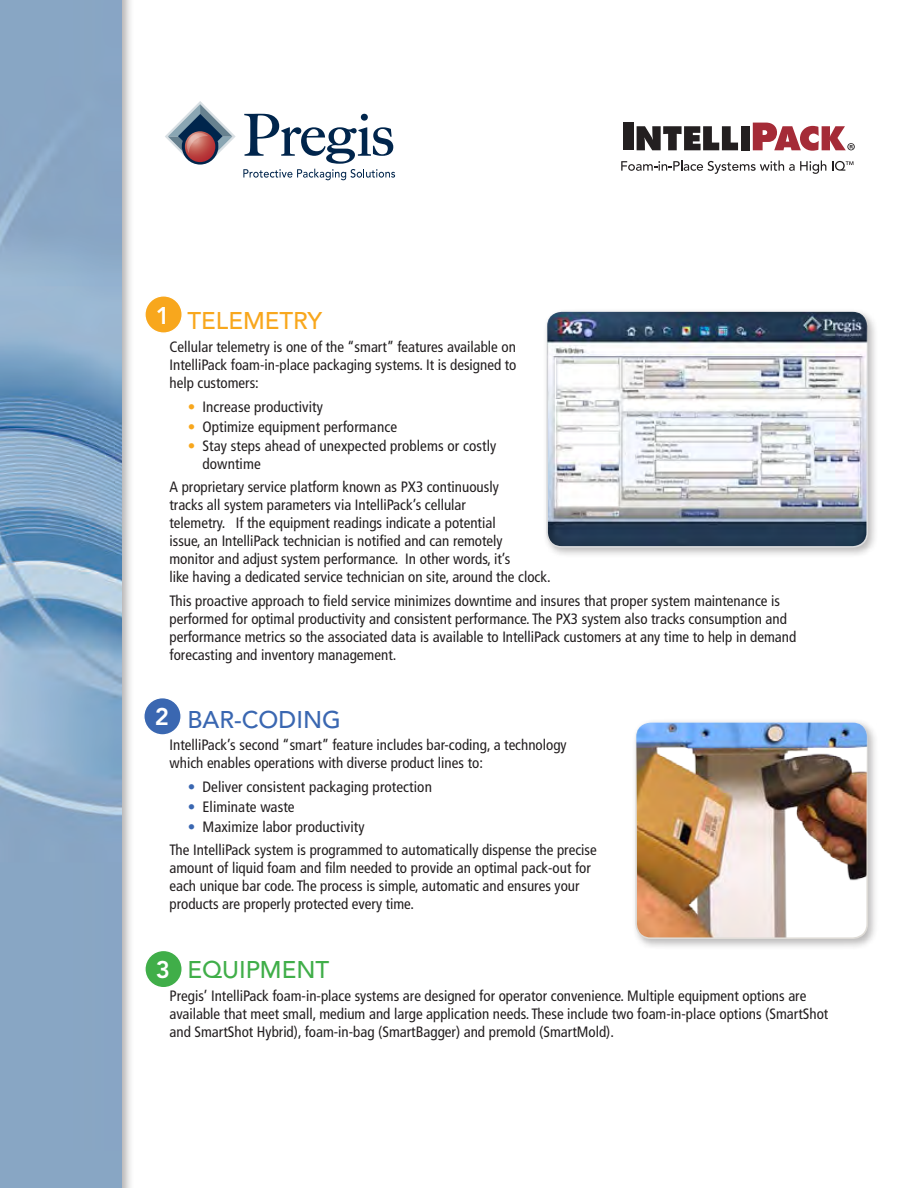
<style>
.page{position:relative;width:918px;height:1188px;background:#fff}
.page>*{position:absolute;margin:0;border:0;box-sizing:border-box;transform-origin:0 0}
.t1{font:500 24px "Avenir";color:#3a67b1}
.t2{font:500 24px "Avenir";color:#f8a71d}
.t3{font:500 24px "Avenir";color:#40ae49}
.t4{font:800 24px "Avenir";color:#fff}
.t5{font:condensed 15px/18px "Frutiger";color:#231f20}
.s1{color:#f8a71d}
.s2{color:#3a67b1}
</style>
<div class="page">
<div style="left:0;top:0;width:134px;height:1188px;background:#231f20;opacity:.35"></div>
<img style="left:0;top:0;width:122px;height:1188px">
<div style="left:145px;top:296px;width:37px;height:37px;background:#f8a71d;border-radius:50%"></div>
<div style="left:144px;top:295px;width:39px;height:39px;border:2px solid #fff;border-radius:50%"></div>
<div style="left:144px;top:698px;width:37px;height:37px;background:#3a67b1;border-radius:50%"></div>
<div style="left:143px;top:697px;width:39px;height:39px;border:2px solid #fff;border-radius:50%"></div>
<div style="left:145px;top:950px;width:37px;height:38px;background:#40ae49;border-radius:50%"></div>
<div style="left:144px;top:950px;width:39px;height:39px;border:2px solid #fff;border-radius:50%"></div>
<div style="left:543px;top:307px;width:336px;height:251px;background:#231f20;opacity:.3"></div>
<img style="left:547px;top:312px;width:320px;height:235px">
<div style="left:546px;top:311px;width:322px;height:237px;border:2px solid #dcdddf;border-radius:15px"></div>
<div style="left:632px;top:718px;width:246px;height:231px;background:#231f20;opacity:.3"></div>
<img style="left:636px;top:723px;width:231px;height:215px">
<div style="left:635px;top:722px;width:233px;height:217px;border:2px solid #fff;border-radius:15px"></div>
<div style="left:623px;top:123px;width:11px;height:27px;background:#231f20"></div>
<svg style="left:637px;top:126px;width:101px;height:24px"></svg>
<div style="left:741px;top:126px;width:8px;height:24px;background:#231f20"></div>
<svg style="left:753px;top:123px;width:102px;height:28px"></svg>
<svg style="left:621px;top:161px;width:205px;height:13px"></svg>
<svg style="left:832px;top:161px;width:21px;height:10px"></svg>
<svg style="left:243px;top:114px;width:152px;height:66px"></svg>
<svg style="left:165px;top:101px;width:71px;height:64px"></svg>
<h1 class="t4" style="left:156px;top:301px;width:16px">1</h1>
<h1 class="t2" style="left:188px;top:307px;width:136px">TELEMETRY</h1>
<p class="t5" style="left:170px;top:338px;width:349px;text-align:justify">Cellular telemetry is one of the “smart” features available on IntelliPack foam-in-place packaging systems. It is designed to help customers:</p>
<p class="t5" style="left:188px;top:398px;width:137px"><span class="s1">•</span> Increase productivity</p>
<p class="t5" style="left:188px;top:418px;width:211px"><span class="s1">•</span> Optimize equipment performance</p>
<p class="t5" style="left:202px;top:437px;width:295px;text-indent:-15px"><span class="s1">•</span> Stay steps ahead of unexpected problems or costly downtime</p>
<p class="t5" style="left:170px;top:478px;width:383px">A proprietary service platform known as PX3 continuously<br>tracks all system parameters via IntelliPack’s cellular<br>telemetry. If the equipment readings indicate a potential<br>issue, an IntelliPack technician is notified and can remotely monitor and adjust system performance. In other words, it’s<br>like having a dedicated service technician on site, around the clock.</p>
<p class="t5" style="left:170px;top:592px;width:628px">This proactive approach to field service minimizes downtime and insures that proper system maintenance is performed for optimal productivity and consistent performance. The PX3 system also tracks consumption and performance metrics so the associated data is available to IntelliPack customers at any time to help in demand forecasting and inventory management.</p>
<h1 class="t4" style="left:155px;top:703px;width:16px">2</h1>
<h1 class="t1" style="left:188px;top:706px;width:155px">BAR-CODING</h1>
<p class="t5" style="left:170px;top:736px;width:399px">IntelliPack’s second “smart” feature includes bar-coding, a technology which enables operations with diverse product lines to:</p>
<p class="t5" style="left:188px;top:778px;width:246px"><span class="s2">•</span> Deliver consistent packaging protection</p>
<p class="t5" style="left:188px;top:798px;width:108px"><span class="s2">•</span> Eliminate waste</p>
<p class="t5" style="left:170px;top:815px;width:429px;line-height:23.4px;text-indent:18px"><span class="s2">•</span> Maximize labor productivity<br>The IntelliPack system is programmed to automatically dispense the precise</p>
<p class="t5" style="left:170px;top:859px;width:423px">amount of liquid foam and film needed to provide an optimal pack-out for each unique bar code. The process is simple, automatic and ensures your products are properly protected every time.</p>
<h1 class="t4" style="left:156px;top:956px;width:16px">3</h1>
<h1 class="t3" style="left:188px;top:956px;width:143px">EQUIPMENT</h1>
<p class="t5" style="left:170px;top:987px;width:660px">Pregis’ IntelliPack foam-in-place systems are designed for operator convenience. Multiple equipment options are available that meet small, medium and large application needs. These include two foam-in-place options (SmartShot and SmartShot Hybrid), foam-in-bag (SmartBagger) and premold (SmartMold).</p>
</div>
